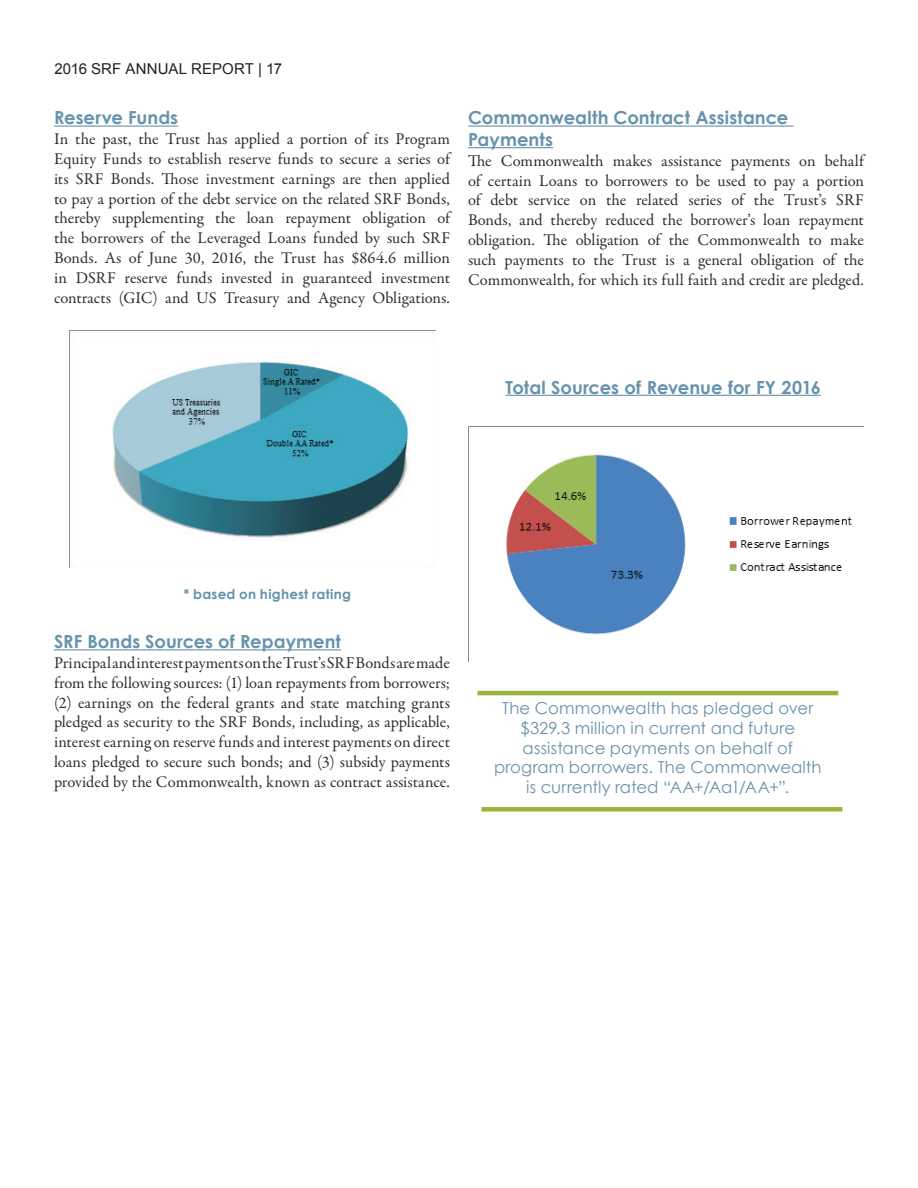
<style>
.page{position:relative;width:918px;height:1188px;background:#fff}
.page>*{position:absolute;margin:0;border:0;box-sizing:border-box;transform-origin:0 0}
.t1{font:700 18px/21.6px "Century Gothic";color:#6793ac}
.t2{font:16.5px/19.8px "Garamond Premr Pro";color:#322c2e;text-align:justify}
.t3{font:16.5px/19.8px "Century Gothic";letter-spacing:.01em;color:#6793ac;text-align:center}
.t4{font:15px "Arial";letter-spacing:.005em;color:#231f20}
.t5{font:700 13.5px "Century Gothic";letter-spacing:.02em;color:#6793ac}
</style>
<div class="page">
<hr style="left:54px;top:126px;width:124px;height:1px;background:#6793ac">
<hr style="left:54px;top:649px;width:287px;height:1px;background:#6793ac">
<hr style="left:468px;top:126px;width:325px;height:1px;background:#6793ac">
<hr style="left:468px;top:147px;width:85px;height:1px;background:#6793ac">
<hr style="left:477px;top:691px;width:361px;height:4px;background:#9bb43b">
<div style="left:481px;top:807px;width:361px;height:5px;background:#9bb43b"></div>
<img style="left:112px;top:361px;width:297px;height:177px">
<img style="left:468px;top:427px;width:384px;height:235px">
<hr style="left:505px;top:395px;width:316px;height:1px;background:#6793ac">
<p class="t4" style="left:54px;top:58px;width:229px">2016 SRF ANNUAL REPORT | 17</p>
<p class="t1" style="left:54px;top:106px;width:126px">Reserve Funds</p>
<p class="t2" style="left:54px;top:130px;width:398px">In the past, the Trust has applied a portion of its Program Equity Funds to establish reserve funds to secure a series of its SRF Bonds. Those investment earnings are then applied to pay a portion of the debt service on the related SRF Bonds, thereby supplementing the loan repayment obligation of the borrowers of the Leveraged Loans funded by such SRF Bonds. As of June 30, 2016, the Trust has $864.6 million in DSRF reserve funds invested in guaranteed investment contracts (GIC) and US Treasury and Agency Obligations.</p>
<p class="t1" style="left:468px;top:106px;width:322px">Commonwealth Contract Assistance<br>Payments</p>
<p class="t2" style="left:468px;top:151px;width:398px">The Commonwealth makes assistance payments on behalf of certain Loans to borrowers to be used to pay a portion of debt service on the related series of the Trust’s SRF Bonds, and thereby reduced the borrower’s loan repayment obligation. The obligation of the Commonwealth to make such payments to the Trust is a general obligation of the Commonwealth, for which its full faith and credit are pledged.</p>
<p class="t1" style="left:505px;top:376px;width:317px">Total Sources of Revenue for FY 2016</p>
<p class="t5" style="left:184px;top:584px;width:169px">* based on highest rating</p>
<p class="t1" style="left:54px;top:630px;width:289px">SRF Bonds Sources of Repayment</p>
<p class="t2" style="left:54px;top:653px;width:398px">Principal and interest payments on the Trust’s SRF Bonds are made from the following sources: (1) loan repayments from borrowers; (2) earnings on the federal grants and state matching grants pledged as security to the SRF Bonds, including, as applicable, interest earning on reserve funds and interest payments on direct loans pledged to secure such bonds; and (3) subsidy payments provided by the Commonwealth, known as contract assistance.</p>
<p class="t3" style="left:494px;top:698px;width:329px">The Commonwealth has pledged over $329.3 million in current and future assistance payments on behalf of program borrowers. The Commonwealth is currently rated “AA+/Aa1/AA+”.</p>
</div>
